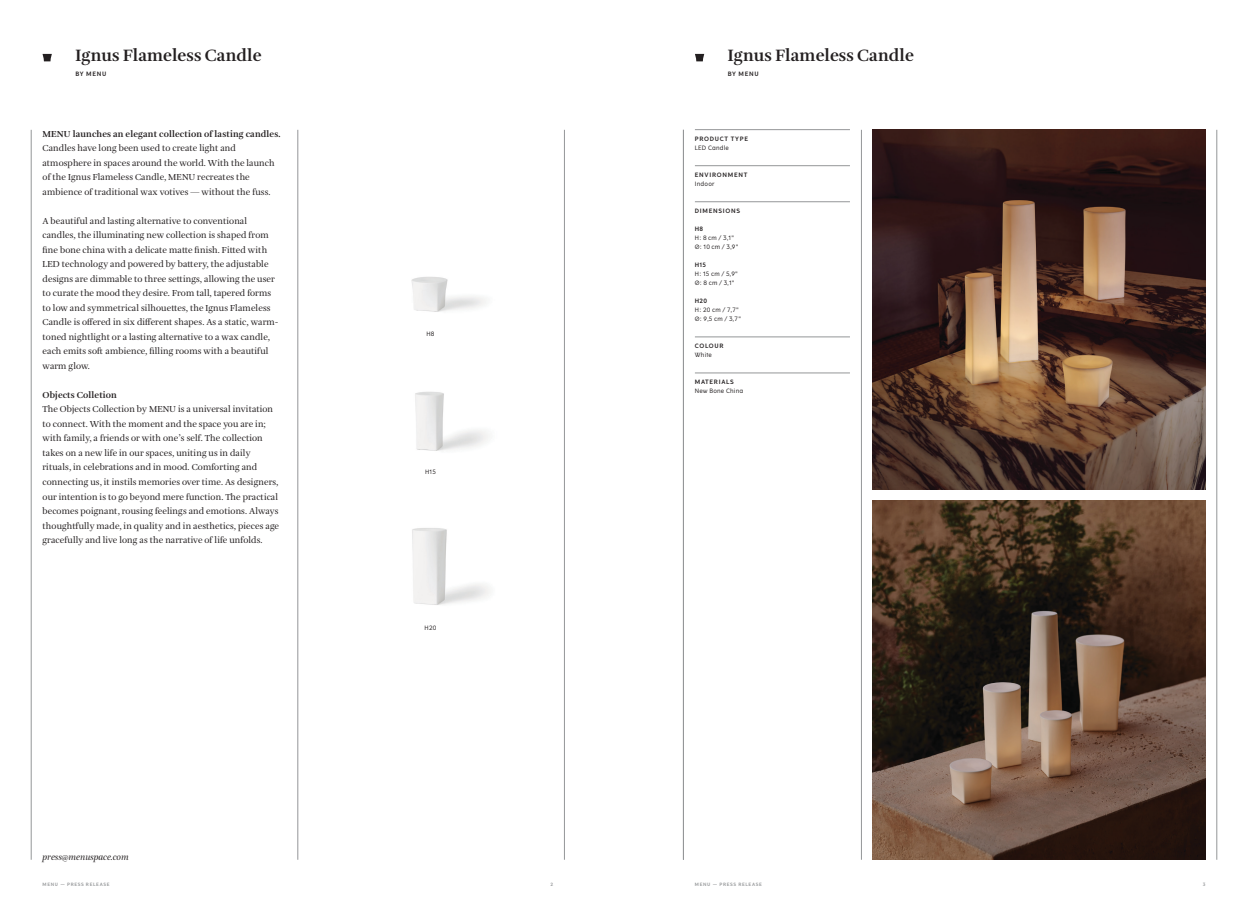
<style>
.page{position:relative;width:1248px;height:908px;background:#fff}
.page>*{position:absolute;margin:0;border:0;box-sizing:border-box;transform-origin:0 0}
.t1{font:700 17px "Amalia Pro";color:#231f20}
.t2{font:9px/14.5px "Amalia Pro";letter-spacing:.01em;color:#231f20}
.t3{font:700 9px "Amalia Pro";letter-spacing:.01em;color:#231f20}
.t4{font:italic 9px "Amalia Pro";color:#231f20}
.t5{font:6px/9px "The Wave";letter-spacing:.035em;color:#231f20}
.t6{font:600 6px "The Wave";letter-spacing:.12em;color:#231f20}
.t7{font:600 4.5px "The Wave";letter-spacing:.15em;color:#949698}
</style>
<div class="page">
<hr style="left:564px;top:130px;width:1px;height:729px;background:#949698">
<hr style="left:31px;top:130px;width:1px;height:729px;background:#949698">
<hr style="left:861px;top:130px;width:1px;height:729px;background:#949698">
<hr style="left:1216px;top:130px;width:1px;height:729px;background:#949698">
<img style="left:872px;top:130px;width:333px;height:359px">
<hr style="left:694px;top:129px;width:155px;height:1px;background:#949698">
<hr style="left:694px;top:165px;width:155px;height:1px;background:#949698">
<hr style="left:694px;top:201px;width:155px;height:1px;background:#949698">
<hr style="left:694px;top:336px;width:155px;height:1px;background:#949698">
<hr style="left:694px;top:372px;width:155px;height:1px;background:#949698">
<hr style="left:683px;top:130px;width:1px;height:729px;background:#949698">
<svg style="left:872px;top:500px;width:333px;height:359px;background:#554031"></svg>
<hr style="left:297px;top:130px;width:1px;height:729px;background:#949698">
<img style="left:411px;top:277px;width:75px;height:35px">
<img style="left:415px;top:391px;width:73px;height:60px">
<img style="left:412px;top:528px;width:78px;height:77px">
<svg style="left:43px;top:54px;width:9px;height:7px"></svg>
<svg style="left:695px;top:54px;width:9px;height:7px"></svg>
<h1 class="t1" style="left:76px;top:45px;width:187px">Ignus Flameless Candle</h1>
<h1 class="t1" style="left:727px;top:45px;width:187px">Ignus Flameless Candle</h1>
<p class="t6" style="left:76px;top:70px;width:32px">BY MENU</p>
<p class="t6" style="left:727px;top:70px;width:32px">BY MENU</p>
<p class="t3" style="left:43px;top:128px;width:239px">MENU launches an elegant collection of lasting candles.</p>
<p class="t2" style="left:43px;top:141px;width:234px">Candles have long been used to create light and atmosphere in spaces around the world. With the launch of the Ignus Flameless Candle, MENU recreates the ambience of traditional wax votives — without the fuss.</p>
<p class="t2" style="left:43px;top:214px;width:237px">A beautiful and lasting alternative to conventional candles, the illuminating new collection is shaped from fine bone china with a delicate matte finish. Fitted with LED technology and powered by battery, the adjustable designs are dimmable to three settings, allowing the user to curate the mood they desire. From tall, tapered forms to low and symmetrical silhouettes, the Ignus Flameless Candle is offered in six different shapes. As a static, warm&shy;toned nightlight or a lasting alternative to a wax candle, each emits soft ambience, filling rooms with a beautiful warm glow.</p>
<p class="t3" style="left:43px;top:389px;width:76px">Objects Colletion</p>
<p class="t2" style="left:43px;top:402px;width:238px">The Objects Collection by MENU is a universal invitation to connect. With the moment and the space you are in; with family, a friends or with one’s self. The collection takes on a new life in our spaces, uniting us in daily rituals, in celebrations and in mood. Comforting and connecting us, it instils memories over time. As designers, our intention is to go beyond mere function. The practical becomes poignant, rousing feelings and emotions. Always thoughtfully made, in quality and in aesthetics, pieces age gracefully and live long as the narrative of life unfolds.</p>
<p class="t4" style="left:43px;top:850px;width:88px">press@menuspace.com</p>
<p class="t5" style="left:426px;top:329px;width:10px">H8</p>
<p class="t5" style="left:425px;top:467px;width:12px">H15</p>
<p class="t5" style="left:424px;top:622px;width:13px">H20</p>
<p class="t6" style="left:694px;top:135px;width:55px">PRODUCT TYPE</p>
<p class="t5" style="left:694px;top:143px;width:36px">LED Candle</p>
<p class="t6" style="left:694px;top:171px;width:54px">ENVIRONMENT</p>
<p class="t5" style="left:694px;top:179px;width:21px">Indoor</p>
<p class="t6" style="left:694px;top:207px;width:47px">DIMENSIONS</p>
<p class="t6" style="left:694px;top:225px;width:10px">H8</p>
<p class="t5" style="left:694px;top:233px;width:45px">H: 8 cm / 3,1"<br>Ø: 10 cm / 3,9"</p>
<p class="t6" style="left:694px;top:261px;width:13px">H15</p>
<p class="t5" style="left:694px;top:269px;width:44px">H: 15 cm / 5,9"<br>Ø: 8 cm / 3,1"</p>
<p class="t6" style="left:694px;top:297px;width:14px">H20</p>
<p class="t5" style="left:694px;top:305px;width:48px">H: 20 cm / 7,7"<br>Ø: 9,5 cm / 3,7"</p>
<p class="t6" style="left:694px;top:342px;width:30px">COLOUR</p>
<p class="t5" style="left:694px;top:350px;width:19px">White</p>
<p class="t6" style="left:694px;top:378px;width:40px">MATERIALS</p>
<p class="t5" style="left:694px;top:386px;width:50px">New Bone China</p>
<p class="t7" style="left:43px;top:880px;width:68px">MENU — PRESS RELEASE</p>
<p class="t7" style="left:550px;top:880px;width:4px">2</p>
<p class="t7" style="left:694px;top:880px;width:68px">MENU — PRESS RELEASE</p>
<p class="t7" style="left:1202px;top:880px;width:4px">3</p>
</div>
